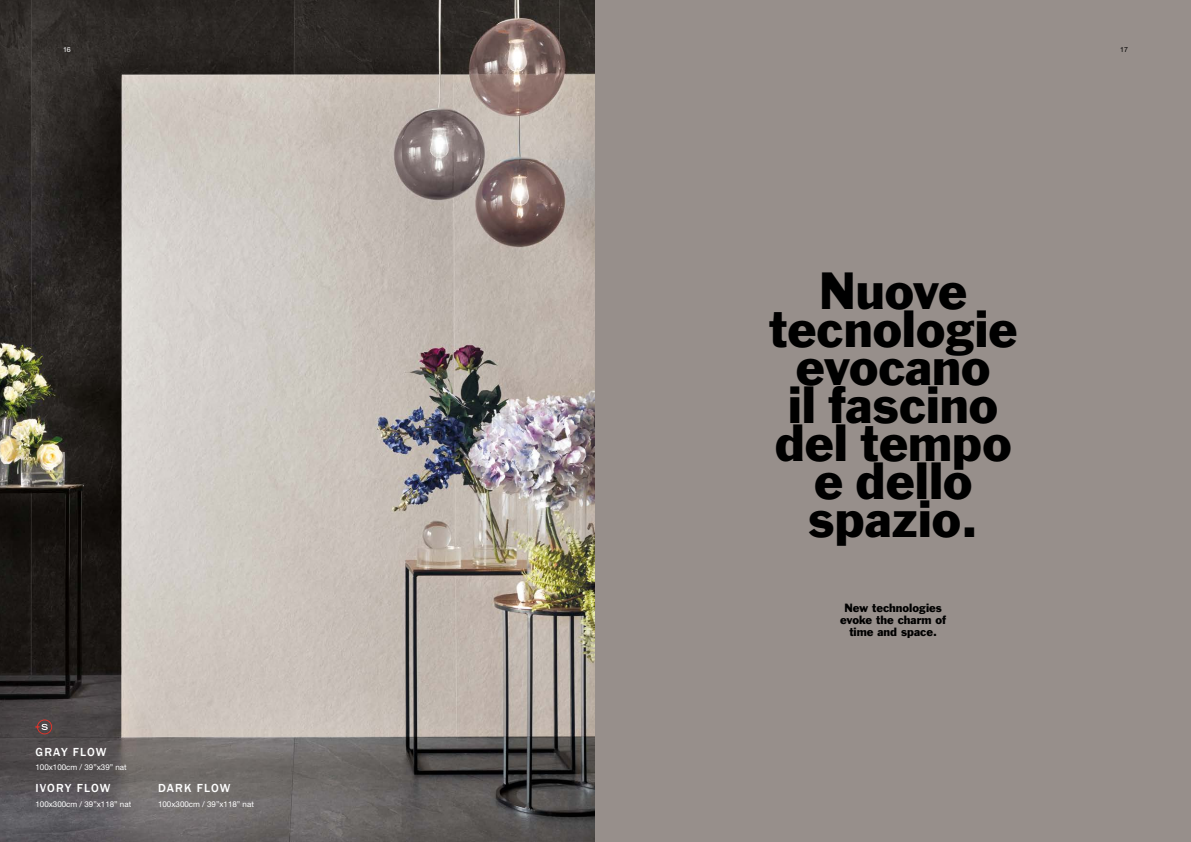
<style>
.page{position:relative;width:1191px;height:842px;background:#fff}
.page>*{position:absolute;margin:0;border:0;box-sizing:border-box;transform-origin:0 0}
.t1{font:48px/38px "Franklin Gothic BT";color:#000;text-align:center}
.t2{font:500 12px "Franklin Gothic";letter-spacing:.085em;color:#fff}
.t3{font:11px/12px "Franklin Gothic BT";color:#000;text-align:center}
.t4{font:8px "Helvetica Neue LT Std";color:#fff}
.t5{font:7px "Helvetica Neue";color:#fff}
.t6{font:7px "Helvetica Neue";color:#000}
</style>
<div class="page">
<img style="left:0;top:0;width:595px;height:842px">
<div style="left:595px;top:0;width:596px;height:842px;background:#978f8b"></div>
<svg style="left:35px;top:719px;width:17px;height:15px"></svg>
<p class="t5" style="left:63px;top:46px;width:9px">16</p>
<p class="t6" style="left:1120px;top:46px;width:9px">17</p>
<h1 class="t1" style="left:769px;top:272px;width:250px">Nuove tecnologie evocano<br>il fascino del tempo e dello spazio.</h1>
<h2 class="t2" style="left:35px;top:744px;width:73px">GRAY FLOW</h2>
<p class="t4" style="left:35px;top:762px;width:93px">100x100cm / 39”x39” nat</p>
<h2 class="t2" style="left:35px;top:781px;width:77px">IVORY FLOW</h2>
<p class="t4" style="left:35px;top:799px;width:97px">100x300cm / 39”x118” nat</p>
<h2 class="t2" style="left:158px;top:781px;width:74px">DARK FLOW</h2>
<p class="t4" style="left:158px;top:799px;width:97px">100x300cm / 39”x118” nat</p>
<h3 class="t3" style="left:840px;top:602px;width:108px">New technologies evoke the charm of time and space.</h3>
</div>
